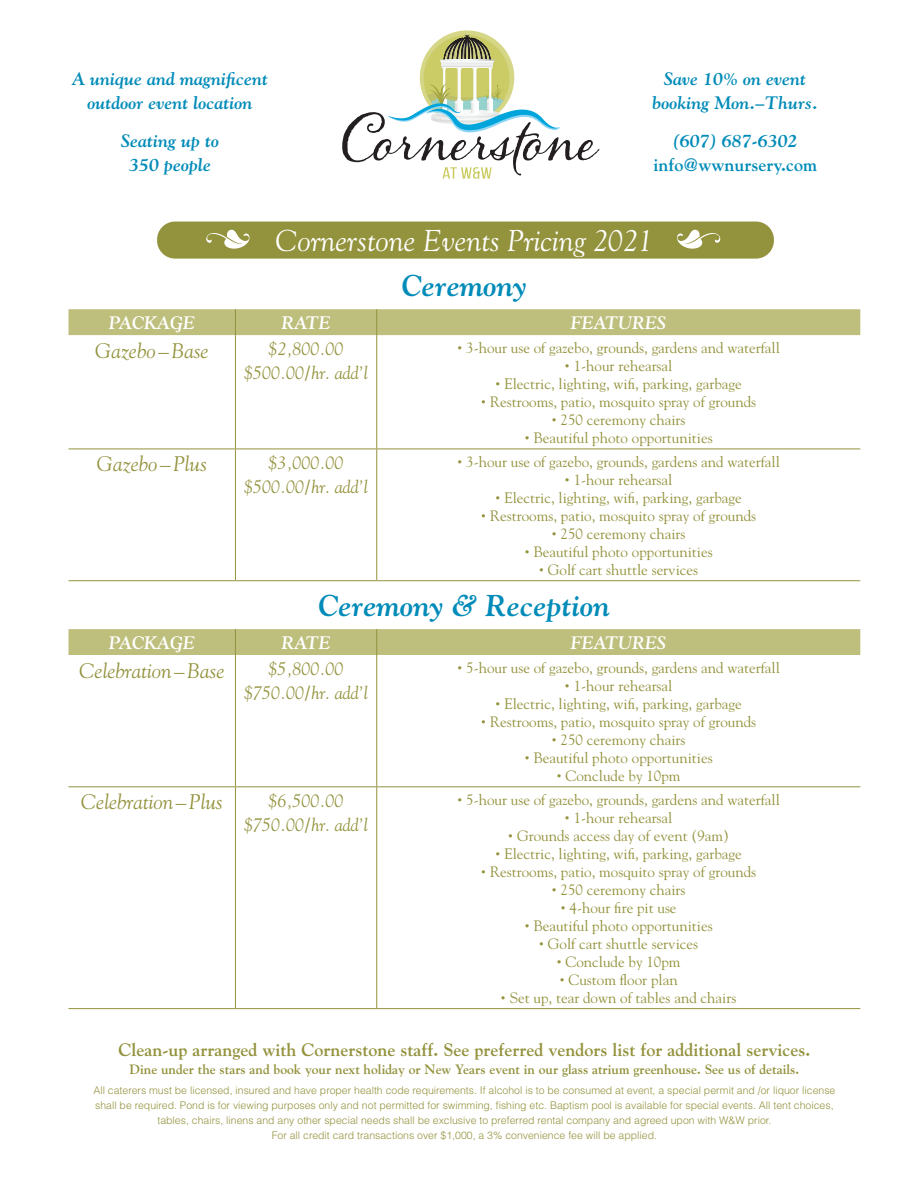
<style>
.page{position:relative;width:918px;height:1188px;background:#fff}
.page>*{position:absolute;margin:0;border:0;box-sizing:border-box;transform-origin:0 0}
.detail{font:italic 30px "Goudy";color:#fff}
.Centered_head{font:italic 700 30px "Goudy";color:#008bb8}
.tips_text{font:italic 21px "Goudy";color:#93923d}
.tips_text-2{font:italic 18px/24px "Goudy";color:#93923d;text-align:center}
.tips_text-3{font:italic 700 18px/24px "Goudy";color:#008bb8;text-align:center}
.Centered_head-2{font:700 18px "Goudy";color:#93923d}
.tips_text-4{font:italic 700 18px "Goudy";color:#fff}
.tips_text-5{font:700 18px/24px "Goudy";color:#008bb8;text-align:center}
.tips_text-6{font:15px "Goudy";color:#93923d}
.Centered_head-3{font:700 13.5px "Goudy";color:#93923d}
.Centered_head-4{font:300 10.5px/15px "Helvetica";color:#93923d;text-align:center}
.s1{font-style:italic}
.s2{font-size:9px}
</style>
<div class="page">
<div style="left:157px;top:222px;width:617px;height:37px;background:#93923d;border-radius:18px"></div>
<svg style="left:206px;top:230px;width:43px;height:19px"></svg>
<svg style="left:677px;top:230px;width:43px;height:19px"></svg>
<div style="left:68px;top:309px;width:792px;height:26px;background:#bebf7d"></div>
<hr style="left:235px;top:335px;width:1px;height:114px;background:#93923d">
<hr style="left:376px;top:335px;width:1px;height:114px;background:#93923d">
<hr style="left:235px;top:449px;width:1px;height:131px;background:#93923d">
<hr style="left:376px;top:449px;width:1px;height:131px;background:#93923d">
<hr style="left:68px;top:449px;width:167px;height:1px;background:#93923d">
<hr style="left:235px;top:449px;width:142px;height:1px;background:#93923d">
<hr style="left:377px;top:449px;width:483px;height:1px;background:#93923d">
<hr style="left:68px;top:580px;width:167px;height:1px;background:#93923d">
<hr style="left:235px;top:580px;width:142px;height:1px;background:#93923d">
<hr style="left:377px;top:580px;width:483px;height:1px;background:#93923d">
<div style="left:68px;top:629px;width:792px;height:26px;background:#bebf7d"></div>
<hr style="left:235px;top:655px;width:1px;height:131px;background:#93923d">
<hr style="left:376px;top:655px;width:1px;height:131px;background:#93923d">
<hr style="left:235px;top:787px;width:1px;height:221px;background:#93923d">
<hr style="left:376px;top:787px;width:1px;height:221px;background:#93923d">
<hr style="left:68px;top:786px;width:167px;height:1px;background:#93923d">
<hr style="left:235px;top:786px;width:142px;height:1px;background:#93923d">
<hr style="left:377px;top:786px;width:483px;height:1px;background:#93923d">
<hr style="left:68px;top:1008px;width:167px;height:1px;background:#93923d">
<hr style="left:235px;top:1008px;width:142px;height:1px;background:#93923d">
<hr style="left:377px;top:1008px;width:483px;height:1px;background:#93923d">
<svg style="left:342px;top:36px;width:257px;height:143px"></svg>
<p class="tips_text-3" style="left:72px;top:66px;width:198px">A unique and magnificent outdoor event location</p>
<p class="tips_text-3" style="left:121px;top:128px;width:99px">Seating up to<br>350 people</p>
<p class="tips_text-3" style="left:652px;top:66px;width:167px">Save 10% on event booking Mon.–Thurs.</p>
<p class="tips_text-5" style="left:654px;top:128px;width:165px"><span class="s1">(607) 687-6302 </span>info@wwnursery.com</p>
<p class="detail" style="left:276px;top:222px;width:379px">Cornerstone Events Pricing 2021</p>
<p class="Centered_head" style="left:402px;top:267px;width:126px">Ceremony</p>
<p class="tips_text-4" style="left:109px;top:312px;width:88px">PACKAGE</p>
<p class="tips_text-4" style="left:281px;top:312px;width:51px">RATE</p>
<p class="tips_text-4" style="left:571px;top:312px;width:97px">FEATURES</p>
<p class="tips_text" style="left:95px;top:338px;width:115px">Gazebo –Base</p>
<p class="tips_text-2" style="left:244px;top:337px;width:125px">$2,800.00 $500.00/hr. add’l</p>
<p class="tips_text-6" style="left:457px;top:338px;width:324px"><span class="s2">•</span> 3-hour use of gazebo, grounds, gardens and waterfall</p>
<p class="tips_text-6" style="left:565px;top:356px;width:109px"><span class="s2">•</span> 1-hour rehearsal</p>
<p class="tips_text-6" style="left:495px;top:374px;width:248px"><span class="s2">•</span> Electric, lighting, wifi, parking, garbage</p>
<p class="tips_text-6" style="left:481px;top:392px;width:277px"><span class="s2">•</span> Restrooms, patio, mosquito spray of grounds</p>
<p class="tips_text-6" style="left:551px;top:410px;width:136px"><span class="s2">•</span> 250 ceremony chairs</p>
<p class="tips_text-6" style="left:524px;top:428px;width:190px"><span class="s2">•</span> Beautiful photo opportunities</p>
<p class="tips_text" style="left:97px;top:451px;width:112px">Gazebo –Plus</p>
<p class="tips_text-2" style="left:244px;top:450px;width:125px">$3,000.00 $500.00/hr. add’l</p>
<p class="tips_text-6" style="left:457px;top:452px;width:324px"><span class="s2">•</span> 3-hour use of gazebo, grounds, gardens and waterfall</p>
<p class="tips_text-6" style="left:565px;top:470px;width:109px"><span class="s2">•</span> 1-hour rehearsal</p>
<p class="tips_text-6" style="left:495px;top:488px;width:248px"><span class="s2">•</span> Electric, lighting, wifi, parking, garbage</p>
<p class="tips_text-6" style="left:481px;top:506px;width:277px"><span class="s2">•</span> Restrooms, patio, mosquito spray of grounds</p>
<p class="tips_text-6" style="left:551px;top:524px;width:136px"><span class="s2">•</span> 250 ceremony chairs</p>
<p class="tips_text-6" style="left:524px;top:542px;width:190px"><span class="s2">•</span> Beautiful photo opportunities</p>
<p class="tips_text-6" style="left:539px;top:560px;width:161px"><span class="s2">•</span> Golf cart shuttle services</p>
<p class="Centered_head" style="left:319px;top:587px;width:293px">Ceremony &amp; Reception</p>
<p class="tips_text-4" style="left:109px;top:632px;width:88px">PACKAGE</p>
<p class="tips_text-4" style="left:281px;top:632px;width:51px">RATE</p>
<p class="tips_text-4" style="left:571px;top:632px;width:97px">FEATURES</p>
<p class="tips_text" style="left:79px;top:658px;width:147px">Celebration–Base</p>
<p class="tips_text-2" style="left:244px;top:657px;width:125px">$5,800.00 $750.00/hr. add’l</p>
<p class="tips_text-6" style="left:457px;top:658px;width:324px"><span class="s2">•</span> 5-hour use of gazebo, grounds, gardens and waterfall</p>
<p class="tips_text-6" style="left:565px;top:676px;width:109px"><span class="s2">•</span> 1-hour rehearsal</p>
<p class="tips_text-6" style="left:495px;top:694px;width:248px"><span class="s2">•</span> Electric, lighting, wifi, parking, garbage</p>
<p class="tips_text-6" style="left:481px;top:712px;width:277px"><span class="s2">•</span> Restrooms, patio, mosquito spray of grounds</p>
<p class="tips_text-6" style="left:551px;top:730px;width:136px"><span class="s2">•</span> 250 ceremony chairs</p>
<p class="tips_text-6" style="left:524px;top:748px;width:190px"><span class="s2">•</span> Beautiful photo opportunities</p>
<p class="tips_text-6" style="left:556px;top:766px;width:126px"><span class="s2">•</span> Conclude by 10pm</p>
<p class="tips_text" style="left:81px;top:789px;width:143px">Celebration–Plus</p>
<p class="tips_text-2" style="left:244px;top:788px;width:125px">$6,500.00 $750.00/hr. add’l</p>
<p class="tips_text-6" style="left:457px;top:790px;width:324px"><span class="s2">•</span> 5-hour use of gazebo, grounds, gardens and waterfall</p>
<p class="tips_text-6" style="left:565px;top:808px;width:109px"><span class="s2">•</span> 1-hour rehearsal</p>
<p class="tips_text-6" style="left:508px;top:826px;width:223px"><span class="s2">•</span> Grounds access day of event (9am)</p>
<p class="tips_text-6" style="left:495px;top:844px;width:248px"><span class="s2">•</span> Electric, lighting, wifi, parking, garbage</p>
<p class="tips_text-6" style="left:481px;top:862px;width:277px"><span class="s2">•</span> Restrooms, patio, mosquito spray of grounds</p>
<p class="tips_text-6" style="left:551px;top:880px;width:136px"><span class="s2">•</span> 250 ceremony chairs</p>
<p class="tips_text-6" style="left:560px;top:898px;width:118px"><span class="s2">•</span> 4-hour fire pit use</p>
<p class="tips_text-6" style="left:524px;top:916px;width:190px"><span class="s2">•</span> Beautiful photo opportunities</p>
<p class="tips_text-6" style="left:539px;top:934px;width:161px"><span class="s2">•</span> Golf cart shuttle services</p>
<p class="tips_text-6" style="left:556px;top:952px;width:126px"><span class="s2">•</span> Conclude by 10pm</p>
<p class="tips_text-6" style="left:559px;top:970px;width:120px"><span class="s2">•</span> Custom floor plan</p>
<p class="tips_text-6" style="left:501px;top:988px;width:237px"><span class="s2">•</span> Set up, tear down of tables and chairs</p>
<p class="Centered_head-2" style="left:118px;top:1039px;width:693px">Clean-up arranged with Cornerstone staff. See preferred vendors list for additional services.</p>
<p class="Centered_head-3" style="left:130px;top:1061px;width:671px">Dine under the stars and book your next holiday or New Years event in our glass atrium greenhouse. See us of details.</p>
<p class="Centered_head-4" style="left:93px;top:1082px;width:744px">All caterers must be licensed, insured and have proper health code requirements. If alcohol is to be consumed at event, a special permit and /or liquor license shall be required. Pond is for viewing purposes only and not permitted for swimming, fishing etc. Baptism pool is available for special events. All tent choices, tables, chairs, linens and any other special needs shall be exclusive to preferred rental company and agreed upon with W&amp;W prior.<br>For all credit card transactions over $1,000, a 3% convenience fee will be applied.</p>
</div>
